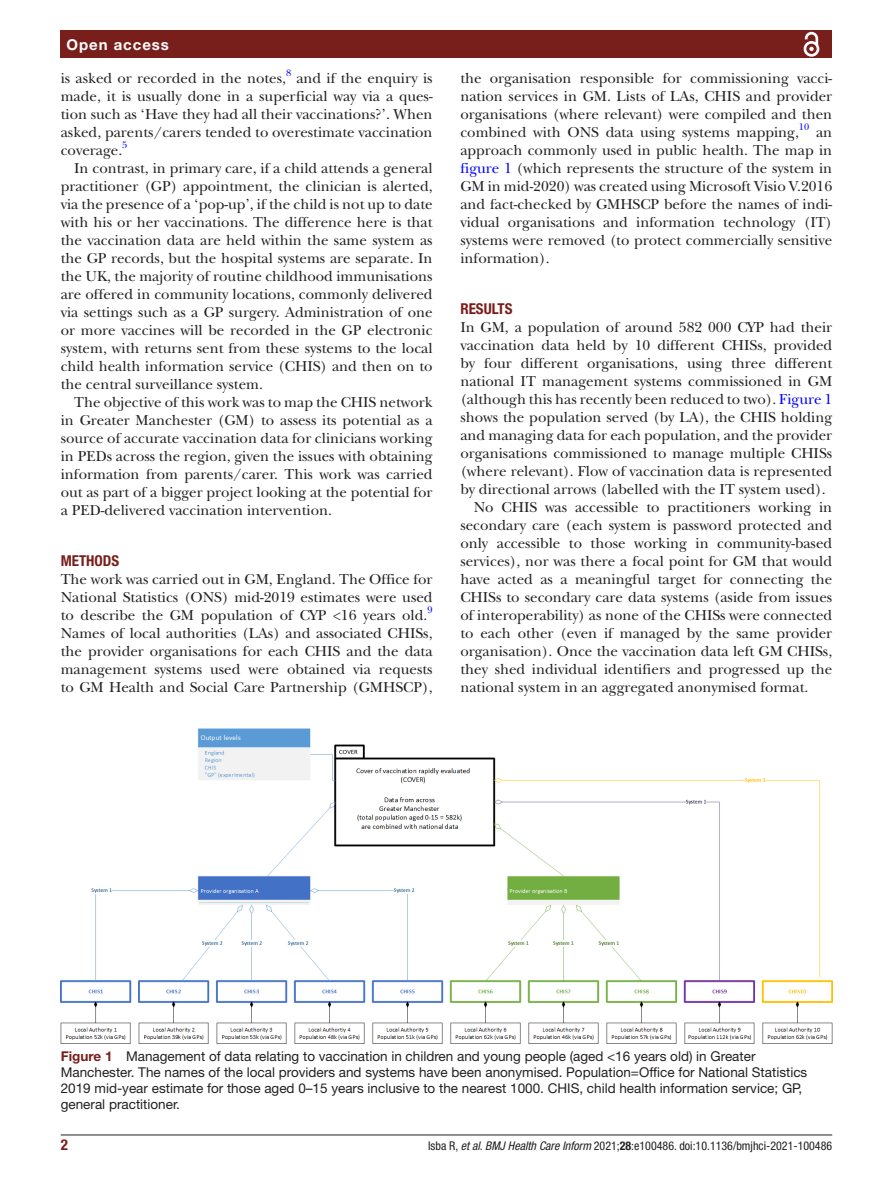
<style>
.page{position:relative;width:893px;height:1191px;background:#fff}
.page>*{position:absolute;margin:0;border:0;box-sizing:border-box;transform-origin:0 0}
.t1{font:15px/18px "New Baskerville";color:#231f20;text-align:justify}
.t2{font:700 condensed 15px "Helvetica Neue LT Std";color:#791f1b}
.t3{font:700 15px "Helvetica Neue LT Std";letter-spacing:.065em;color:#fff}
.t4{font:13.5px/16.2px "Helvetica Neue LT Std";color:#231f20}
.t5{font:condensed 12px "Helvetica Neue LT Std";color:#231f20}
.t6{font:9.9px "New Baskerville";color:#00f}
.s1{color:#00f}
.s2{font-weight:700;color:#791f1b}
.s3{font-style:italic}
.s4{font-weight:700}
</style>
<div class="page">
<hr style="left:61px;top:1134px;width:771px;height:1px;background:#231f20">
<div style="left:61px;top:31px;width:771px;height:27px;background:#791f1b"></div>
<svg style="left:803px;top:31px;width:17px;height:26px"></svg>
<img style="left:61px;top:728px;width:771px;height:315px">
<p class="t3" style="left:66px;top:35px;width:104px">Open access</p>
<p class="t1" style="left:61px;top:69px;width:227px">is asked or recorded in the notes,</p>
<p class="t6" style="left:286px;top:67px;width:7px">8</p>
<p class="t1" style="left:61px;top:69px;width:373px;text-indent:236px">and if the enquiry is made, it is usually done in a superficial way via a ques&shy;tion such as ‘Have they had all their vaccinations?’. When asked, parents/carers tended to overestimate vaccination coverage.</p>
<p class="t6" style="left:122px;top:139px;width:7px">5</p>
<p class="t1" style="left:61px;top:159px;width:373px;text-indent:14px">In contrast, in primary care, if a child attends a general practitioner (GP) appointment, the clinician is alerted, via the presence of a ‘pop-up’, if the child is not up to date with his or her vaccinations. The difference here is that the vaccination data are held within the same system as the GP records, but the hospital systems are separate. In the UK, the majority of routine childhood immunisations are offered in community locations, commonly delivered via settings such as a GP surgery. Administration of one or more vaccines will be recorded in the GP electronic system, with returns sent from these systems to the local child health information service (CHIS) and then on to the central surveillance system.</p>
<p class="t1" style="left:61px;top:393px;width:373px;text-indent:14px">The objective of this work was to map the CHIS network in Greater Manchester (GM) to assess its potential as a source of accurate vaccination data for clinicians working in PEDs across the region, given the issues with obtaining information from parents/carer. This work was carried out as part of a bigger project looking at the potential for a PED-delivered vaccination intervention.</p>
<p class="t2" style="left:61px;top:551px;width:60px">METHODS</p>
<p class="t1" style="left:61px;top:570px;width:373px">The work was carried out in GM, England. The Office for National Statistics (ONS) mid-2019 estimates were used to describe the GM population of CYP &lt;16 years old.</p>
<p class="t6" style="left:427px;top:604px;width:7px">9</p>
<p class="t1" style="left:61px;top:624px;width:373px">Names of local authorities (LAs) and associated CHISs, the provider organisations for each CHIS and the data management systems used were obtained via requests to GM Health and Social Care Partnership (GMHSCP),</p>
<p class="t1" style="left:460px;top:69px;width:373px">the organisation responsible for commissioning vacci&shy;nation services in GM. Lists of LAs, CHIS and provider organisations (where relevant) were compiled and then combined with ONS data using systems mapping,</p>
<p class="t6" style="left:799px;top:121px;width:12px">10</p>
<p class="t1" style="left:460px;top:123px;width:373px;text-indent:356px">an approach commonly used in public health. The map in <span class="s1">figure 1</span> (which represents the structure of the system in GM in mid-2020) was created using Microsoft Visio V.2016 and fact-checked by GMHSCP before the names of indi&shy;vidual organisations and information technology (IT) systems were removed (to protect commercially sensitive information).</p>
<p class="t2" style="left:460px;top:299px;width:54px">RESULTS</p>
<p class="t1" style="left:460px;top:318px;width:373px">In GM, a population of around 582 000 CYP had their</p>
<p class="t1" style="left:460px;top:336px;width:373px">vaccination data held by 10 different CHISs, provided</p>
<p class="t1" style="left:460px;top:354px;width:373px">by four different organisations, using three different</p>
<p class="t1" style="left:460px;top:372px;width:373px">national IT management systems commissioned in GM</p>
<p class="t1" style="left:460px;top:390px;width:373px">(although this has recently been reduced to two). <span class="s1">Figure 1</span></p>
<p class="t1" style="left:460px;top:408px;width:373px">shows the population served (by LA), the CHIS holding</p>
<p class="t1" style="left:460px;top:426px;width:373px">and managing data for each population, and the provider</p>
<p class="t1" style="left:460px;top:444px;width:373px">organisations commissioned to manage multiple CHISs</p>
<p class="t1" style="left:460px;top:462px;width:373px">(where relevant). Flow of vaccination data is represented</p>
<p class="t1" style="left:460px;top:480px;width:367px">by directional arrows (labelled with the IT system used).</p>
<p class="t1" style="left:474px;top:498px;width:360px">No CHIS was accessible to practitioners working in</p>
<p class="t1" style="left:460px;top:516px;width:373px">secondary care (each system is password protected and</p>
<p class="t1" style="left:460px;top:534px;width:373px">only accessible to those working in community-based</p>
<p class="t1" style="left:460px;top:552px;width:373px">services), nor was there a focal point for GM that would</p>
<p class="t1" style="left:460px;top:570px;width:373px">have acted as a meaningful target for connecting the</p>
<p class="t1" style="left:460px;top:588px;width:373px">CHISs to secondary care data systems (aside from issues</p>
<p class="t1" style="left:460px;top:606px;width:373px">of interoperability) as none of the CHISs were connected</p>
<p class="t1" style="left:460px;top:624px;width:373px">to each other (even if managed by the same provider</p>
<p class="t1" style="left:460px;top:642px;width:373px">organisation). Once the vaccination data left GM CHISs,</p>
<p class="t1" style="left:460px;top:660px;width:373px">they shed individual identifiers and progressed up the</p>
<p class="t1" style="left:460px;top:678px;width:349px">national system in an aggregated anonymised format.</p>
<p class="t4" style="left:61px;top:1047px;width:748px"><span class="s2">Figure 1</span> Management of data relating to vaccination in children and young people (aged &lt;16 years old) in Greater Manchester. The names of the local providers and systems have been anonymised. Population=Office for National Statistics 2019 mid-year estimate for those aged 0–15 years inclusive to the nearest 1000. CHIS, child health information service; GP, general practitioner.</p>
<p class="t2" style="left:61px;top:1135px;width:9px">2</p>
<p class="t5" style="left:428px;top:1138px;width:406px">Isba R, <span class="s3">et al</span>. <span class="s3">BMJ Health Care Inform</span> 2021;<span class="s4">28</span>:e100486. doi:10.1136/bmjhci-2021-100486</p>
</div>
